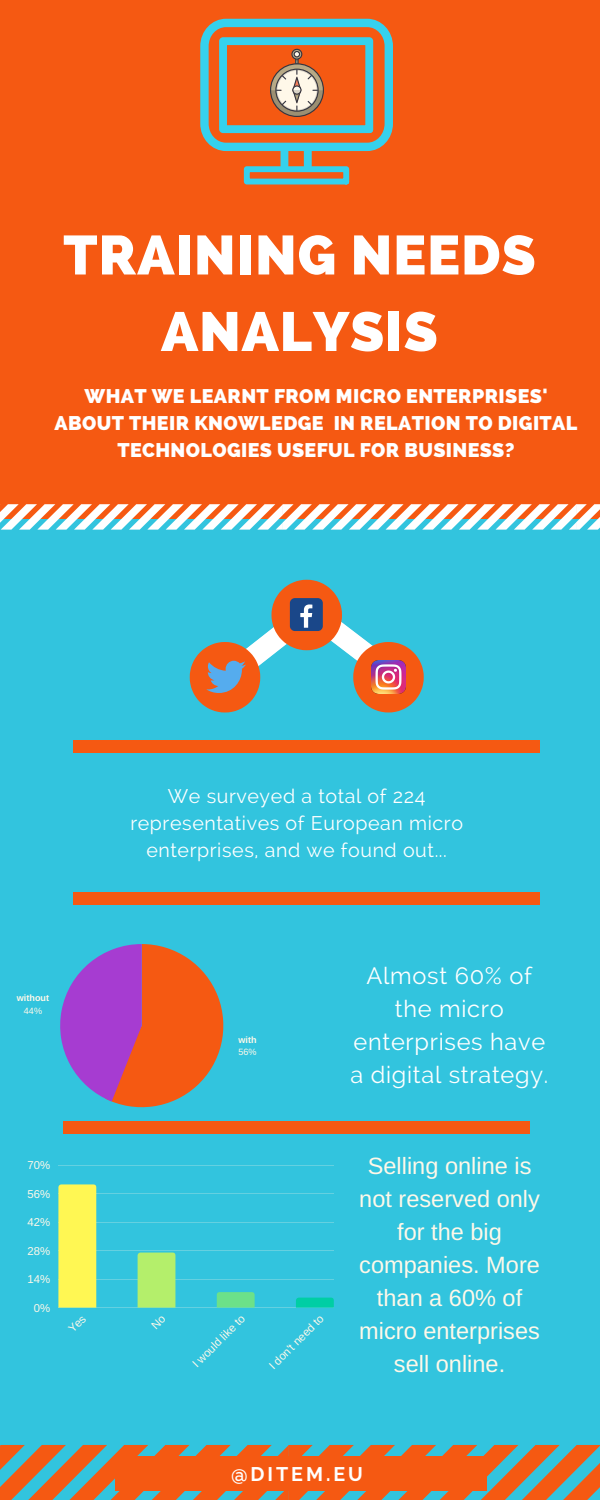
<style>
.page{position:relative;width:600px;height:1500px;background:#32c4de}
.page>*{position:absolute;margin:0;border:0;box-sizing:border-box;transform-origin:0 0}
.t1{font:800 55px/76.5px "Raleway";letter-spacing:.02em;color:#fff;text-align:center}
.t2{font:23.6px/33px "Arimo";color:#fff8e9;text-align:center}
.t3{font:23.6px/33px "Raleway";letter-spacing:.03em;color:#fff;text-align:center}
.t4{font:800 19.7px/27px "Raleway";letter-spacing:.02em;color:#fff;text-align:center}
.t5{font:19.7px/27px "Raleway";letter-spacing:.03em;color:#fff;text-align:center}
.t6{font:700 19.7px "Raleway";letter-spacing:.15em;color:#fff}
.t7{font:11.4px "Arimo";color:#fff8e9}
.t8{font:700 9.1px "Arimo";color:#fff8e9}
.t9{font:9.1px "Arimo";color:#fff8e9}
</style>
<div class="page">
<div style="left:0;top:0;width:600px;height:519px;background:#f55912"></div>
<svg style="left:0;top:504px;width:600px;height:26px"></svg>
<svg style="left:0;top:1445px;width:600px;height:55px"></svg>
<div style="left:74px;top:892px;width:466px;height:12px;background:#f55912"></div>
<div style="left:64px;top:1122px;width:466px;height:12px;background:#f55912"></div>
<div style="left:115px;top:1456px;width:372px;height:34px;background:#f55912"></div>
<div style="left:74px;top:740px;width:466px;height:12px;background:#f55912"></div>
<svg style="left:200px;top:19px;width:193px;height:165px"></svg>
<svg style="left:190px;top:580px;width:234px;height:132px"></svg>
<svg style="left:60px;top:944px;width:164px;height:164px"></svg>
<hr style="left:58px;top:1308px;width:276px;height:1px;background:#fff8e9">
<hr style="left:58px;top:1279px;width:276px;height:1px;background:#fff8e9">
<hr style="left:58px;top:1251px;width:276px;height:1px;background:#fff8e9">
<hr style="left:58px;top:1222px;width:276px;height:1px;background:#fff8e9">
<hr style="left:58px;top:1193px;width:276px;height:1px;background:#fff8e9">
<hr style="left:58px;top:1165px;width:276px;height:1px;background:#fff8e9">
<div style="left:58px;top:1184px;width:38px;height:124px;background:#fff753"></div>
<div style="left:138px;top:1253px;width:37px;height:55px;background:#b4ef6b"></div>
<svg style="left:217px;top:1292px;width:38px;height:16px"></svg>
<svg style="left:296px;top:1298px;width:38px;height:10px"></svg>
<h1 class="t1" style="left:63px;top:217px;width:474px">TRAINING NEEDS<br>ANALYSIS</h1>
<p class="t4" style="left:55px;top:382px;width:524px">WHAT WE LEARNT FROM MICRO ENTERPRISES'<br>ABOUT THEIR KNOWLEDGE IN RELATION TO DIGITAL<br>TECHNOLOGIES USEFUL FOR BUSINESS?</p>
<p class="t8" style="left:17px;top:993px;width:34px">without</p>
<p class="t9" style="left:24px;top:1006px;width:20px">44%</p>
<p class="t7" style="left:27px;top:1159px;width:24px">70%</p>
<p class="t7" style="left:27px;top:1187px;width:24px">56%</p>
<p class="t7" style="left:27px;top:1216px;width:24px">42%</p>
<p class="t7" style="left:27px;top:1244px;width:24px">28%</p>
<p class="t7" style="left:27px;top:1273px;width:24px">14%</p>
<p class="t7" style="left:34px;top:1301px;width:18px">0%</p>
<p class="t5" style="left:130px;top:782px;width:334px">We surveyed a total of 224 representatives of European micro enterprises, and we found out...</p>
<p class="t8" style="left:238px;top:1034px;width:20px">with</p>
<p class="t9" style="left:238px;top:1047px;width:20px">56%</p>
<p class="t3" style="left:351px;top:959px;width:199px">Almost 60% of the micro enterprises have a digital strategy.</p>
<p class="t7" style="left:190px;top:1361px;width:71px;rotate:-45deg">I would like to</p>
<p class="t7" style="left:267px;top:1363px;width:73px;rotate:-45deg">I don't need to</p>
<p class="t2" style="left:359px;top:1149px;width:182px">Selling online is not reserved only for the big companies. More than a 60% of micro enterprises sell online.</p>
<p class="t6" style="left:231px;top:1463px;width:133px">@DITEM.EU</p>
</div>
